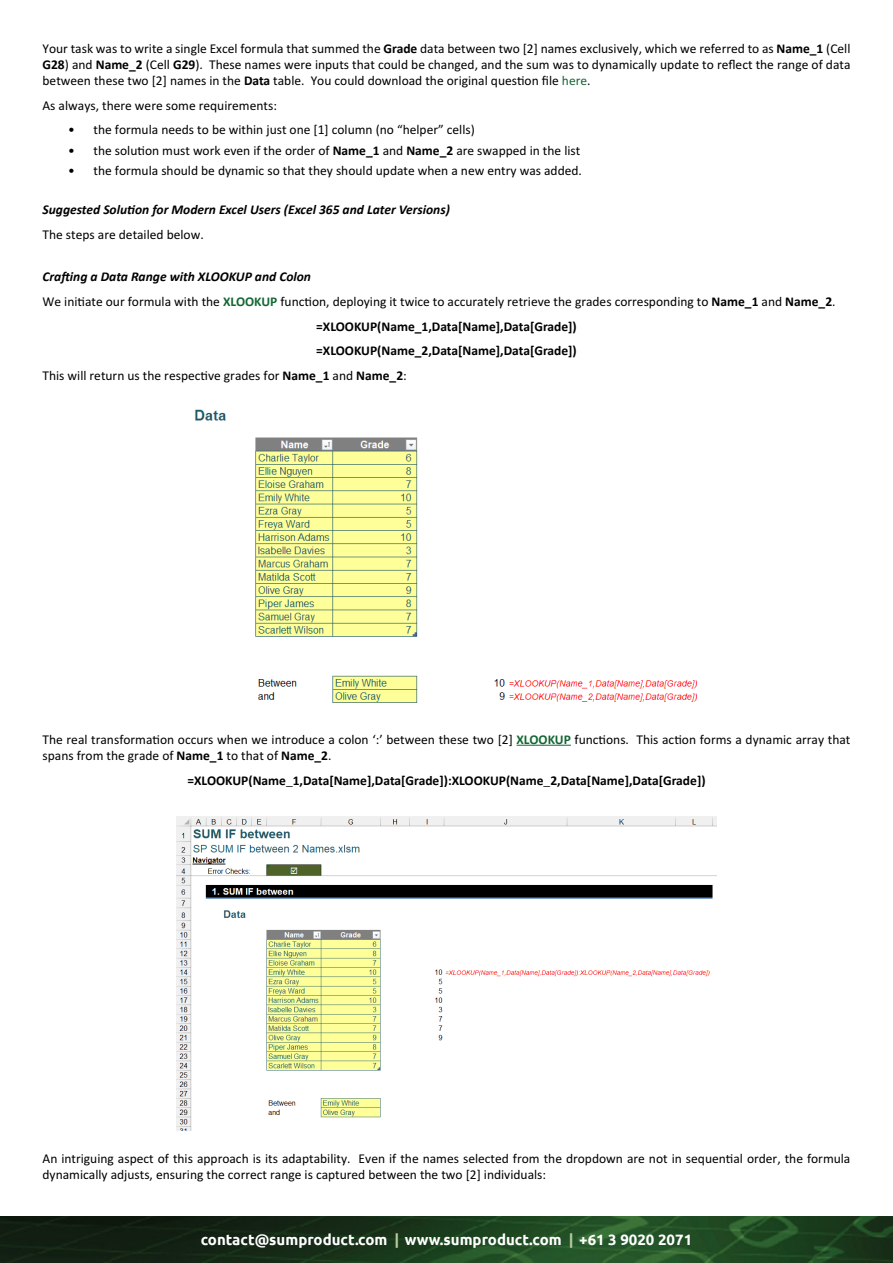
<style>
.page{position:relative;width:893px;height:1263px;background:#fff}
.page>*{position:absolute;margin:0;border:0;box-sizing:border-box;transform-origin:0 0}
.t1{font:700 15px "Ubuntu";color:#fff}
.t2{font:13.5px/16.2px "Calibri";color:#000}
.t3{font:700 13.5px "Calibri";color:#000}
.t4{font:italic 700 13.5px "Calibri";color:#000}
.s1{font-weight:700}
.s2{color:#146734}
.s3{font-weight:700;color:#146734}
.s4{color:#b7cb9e}
</style>
<div class="page">
<img style="left:0;top:1217px;width:893px;height:46px">
<hr style="left:516px;top:745px;width:55px;height:1px;background:#146734">
<img style="left:194px;top:409px;width:504px;height:294px">
<img style="left:177px;top:816px;width:539px;height:315px">
<p class="t2" style="left:43px;top:40px;width:809px;text-align:justify">Your task was to write a single Excel formula that summed the <span class="s1">Grade</span> data between two [2] names exclusively, which we referred to as <span class="s1">Name_1</span> (Cell <span class="s1">G28</span>) and <span class="s1">Name_2</span> (Cell <span class="s1">G29</span>). These names were inputs that could be changed, and the sum was to dynamically update to reflect the range of data between these two [2] names in the <span class="s1">Data</span> table. You could download the original question file <span class="s2">here</span>.</p>
<p class="t2" style="left:43px;top:97px;width:236px">As always, there were some requirements:</p>
<p class="t2" style="left:68px;top:121px;width:408px">• the formula needs to be within just one [1] column (no “helper” cells)</p>
<p class="t2" style="left:68px;top:142px;width:514px">• the solution must work even if the order of <span class="s1">Name_1</span> and <span class="s1">Name_2</span> are swapped in the list</p>
<p class="t2" style="left:68px;top:162px;width:515px">• the formula should be dynamic so that they should update when a new entry was added.</p>
<p class="t4" style="left:43px;top:201px;width:409px">Suggested Solution for Modern Excel Users (Excel 365 and Later Versions)</p>
<p class="t2" style="left:43px;top:226px;width:163px">The steps are detailed below.</p>
<p class="t4" style="left:43px;top:268px;width:270px">Crafting a Data Range with XLOOKUP and Colon</p>
<p class="t2" style="left:43px;top:293px;width:795px">We initiate our formula with the <span class="s3">XLOOKUP</span> function, deploying it twice to accurately retrieve the grades corresponding to <span class="s1">Name_1</span> and <span class="s1">Name_2</span>.</p>
<p class="t3" style="left:316px;top:317px;width:262px">=XLOOKUP(Name_1,Data[Name],Data[Grade])</p>
<p class="t3" style="left:316px;top:341px;width:262px">=XLOOKUP(Name_2,Data[Name],Data[Grade])</p>
<p class="t2" style="left:43px;top:367px;width:366px">This will return us the respective grades for <span class="s1">Name_1</span> and <span class="s1">Name_2</span>:</p>
<p class="t2" style="left:43px;top:731px;width:809px">The real transformation occurs when we introduce a colon ‘:’ between these two [2] <span class="s3">XLOOKUP</span> functions. This action forms a dynamic array that spans from the grade of <span class="s1">Name_1</span> to that of <span class="s1">Name_2</span>.</p>
<p class="t3" style="left:187px;top:770px;width:520px">=XLOOKUP(Name_1,Data[Name],Data[Grade]):XLOOKUP(Name_2,Data[Name],Data[Grade])</p>
<p class="t2" style="left:43px;top:1149px;width:809px">An intriguing aspect of this approach is its adaptability. Even if the names selected from the dropdown are not in sequential order, the formula dynamically adjusts, ensuring the correct range is captured between the two [2] individuals:</p>
<p class="t1" style="left:201px;top:1231px;width:493px">contact@sumproduct.com <span class="s4">|</span> www.sumproduct.com <span class="s4">|</span> +61 3 9020 2071</p>
</div>
